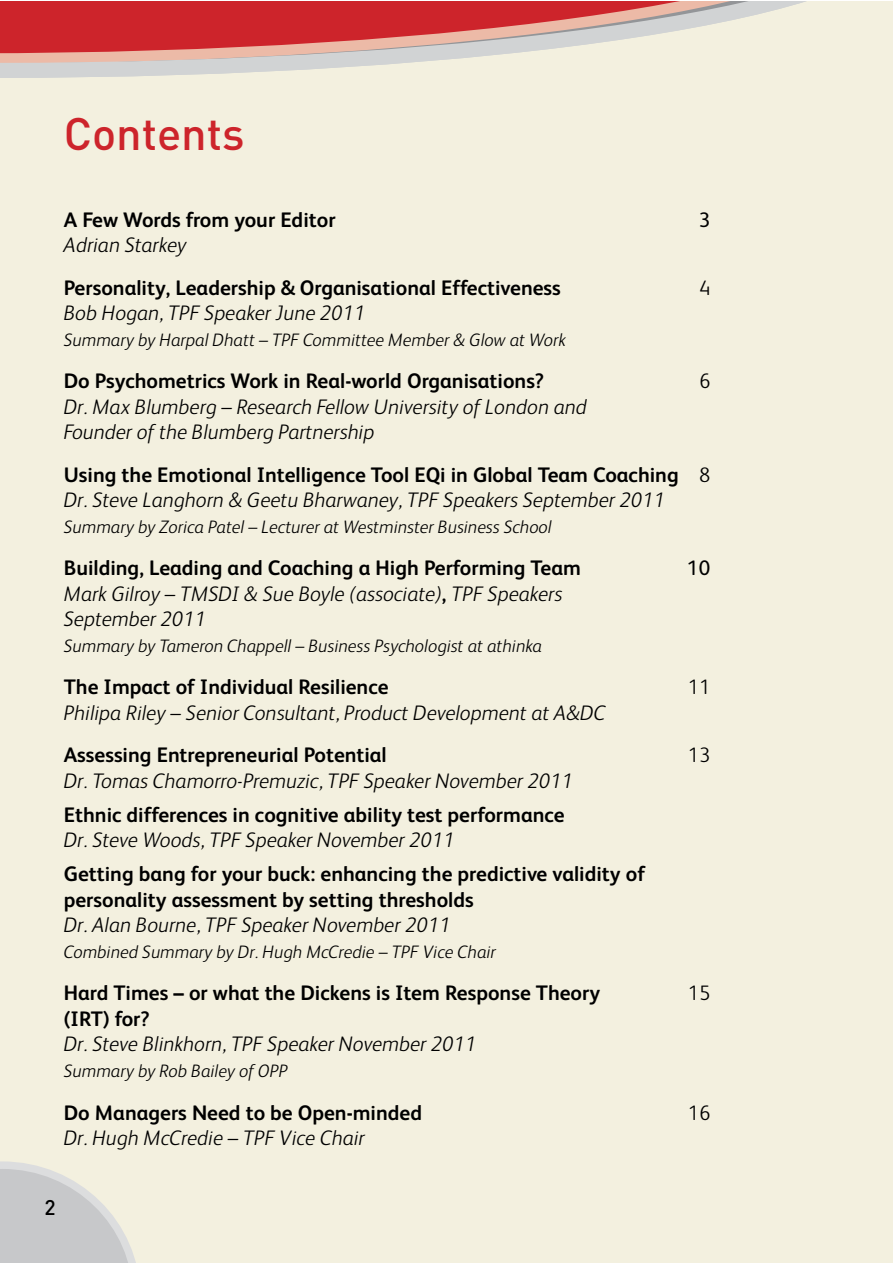
<style>
.page{position:relative;width:893px;height:1263px;background:#fff}
.page>*{position:absolute;margin:0;border:0;box-sizing:border-box;transform-origin:0 0}
.t1{font:500 45px "DINOT";color:#cd242b}
.t2{font:700 21px/25.5px "FS Albert";color:#000}
.t3{font:italic 300 21px/25.5px "FS Albert";color:#000}
.t4{font:300 21px "FS Albert";color:#000}
.t5{font:21px "FS Albert";color:#000}
.t6{font:500 21px "DINOT";color:#000}
.t7{font:italic 300 18px "FS Albert";color:#000}
.s1{font-weight:300}
.s2{font-weight:300;font-style:italic}
.s3{font-weight:700;font-style:normal}
</style>
<div class="page">
<div style="left:0;top:78px;width:892px;height:1185px;background:#f3f0df"></div>
<svg style="left:0;top:1161px;width:140px;height:102px;background:#d5d5d1"></svg>
<svg style="left:0;top:1px;width:892px;height:77px;background:#dd9b96"></svg>
<h1 class="t1" style="left:64px;top:103px;width:182px">Contents</h1>
<p class="t2" style="left:64px;top:206px;width:273px">A Few Words from your Editor</p>
<p class="t5" style="left:699px;top:206px;width:13px">3</p>
<p class="t3" style="left:64px;top:231px;width:124px">Adrian Starkey</p>
<p class="t2" style="left:64px;top:274px;width:499px">Personality, Leadership &amp; Organisational Effectiveness</p>
<p class="t4" style="left:699px;top:274px;width:13px">4</p>
<p class="t3" style="left:64px;top:299px;width:303px">Bob Hogan, TPF Speaker June 2011</p>
<p class="t7" style="left:64px;top:327px;width:504px">Summary by Harpal Dhatt – TPF Committee Member &amp; Glow at Work</p>
<p class="t2" style="left:64px;top:368px;width:482px">Do Psychometrics Work in Real-world Organisations?</p>
<p class="t4" style="left:699px;top:367px;width:13px">6</p>
<p class="t3" style="left:64px;top:393px;width:525px">Dr. Max Blumberg – Research Fellow University of London and<br>Founder of the Blumberg Partnership</p>
<p class="t2" style="left:64px;top:461px;width:648px">Using the Emotional Intelligence Tool EQi in Global Team Coaching <span class="s1">8<br></span><span class="s2">Dr. Steve Langhorn &amp; Geetu Bharwaney, TPF Speakers September 2011</span></p>
<p class="t7" style="left:64px;top:514px;width:489px">Summary by Zorica Patel – Lecturer at Westminster Business School</p>
<p class="t2" style="left:64px;top:555px;width:519px">Building, Leading and Coaching a High Performing Team</p>
<p class="t5" style="left:687px;top:554px;width:25px">10</p>
<p class="t3" style="left:64px;top:580px;width:500px">Mark Gilroy – TMSDI &amp; Sue Boyle (associate)<span class="s3">,</span> TPF Speakers<br>September 2011</p>
<p class="t7" style="left:64px;top:633px;width:480px">Summary by Tameron Chappell – Business Psychologist at athinka</p>
<p class="t2" style="left:64px;top:674px;width:326px">The Impact of Individual Resilience</p>
<p class="t4" style="left:688px;top:673px;width:24px">11</p>
<p class="t3" style="left:64px;top:699px;width:543px">Philipa Riley – Senior Consultant, Product Development at A&amp;DC</p>
<p class="t2" style="left:64px;top:742px;width:325px">Assessing Entrepreneurial Potential</p>
<p class="t4" style="left:688px;top:741px;width:24px">13</p>
<p class="t3" style="left:64px;top:767px;width:511px">Dr. Tomas Chamorro-Premuzic, TPF Speaker November 2011</p>
<p class="t2" style="left:64px;top:801px;width:502px">Ethnic differences in cognitive ability test performance</p>
<p class="t3" style="left:64px;top:826px;width:393px">Dr. Steve Woods, TPF Speaker November 2011</p>
<p class="t2" style="left:64px;top:861px;width:583px">Getting bang for your buck: enhancing the predictive validity of personality assessment by setting thresholds</p>
<p class="t3" style="left:64px;top:911px;width:388px">Dr. Alan Bourne, TPF Speaker November 2011</p>
<p class="t7" style="left:64px;top:939px;width:434px">Combined Summary by Dr. Hugh McCredie – TPF Vice Chair</p>
<p class="t2" style="left:64px;top:980px;width:538px">Hard Times – or what the Dickens is Item Response Theory</p>
<p class="t4" style="left:688px;top:979px;width:24px">15</p>
<p class="t2" style="left:64px;top:1005px;width:88px">(IRT) for?</p>
<p class="t3" style="left:64px;top:1030px;width:414px">Dr. Steve Blinkhorn, TPF Speaker November 2011</p>
<p class="t7" style="left:64px;top:1058px;width:226px">Summary by Rob Bailey of OPP</p>
<p class="t2" style="left:64px;top:1099px;width:360px">Do Managers Need to be Open-minded</p>
<p class="t4" style="left:688px;top:1098px;width:24px">16</p>
<p class="t3" style="left:64px;top:1124px;width:302px">Dr. Hugh McCredie – TPF Vice Chair</p>
<p class="t6" style="left:44px;top:1193px;width:13px">2</p>
</div>
